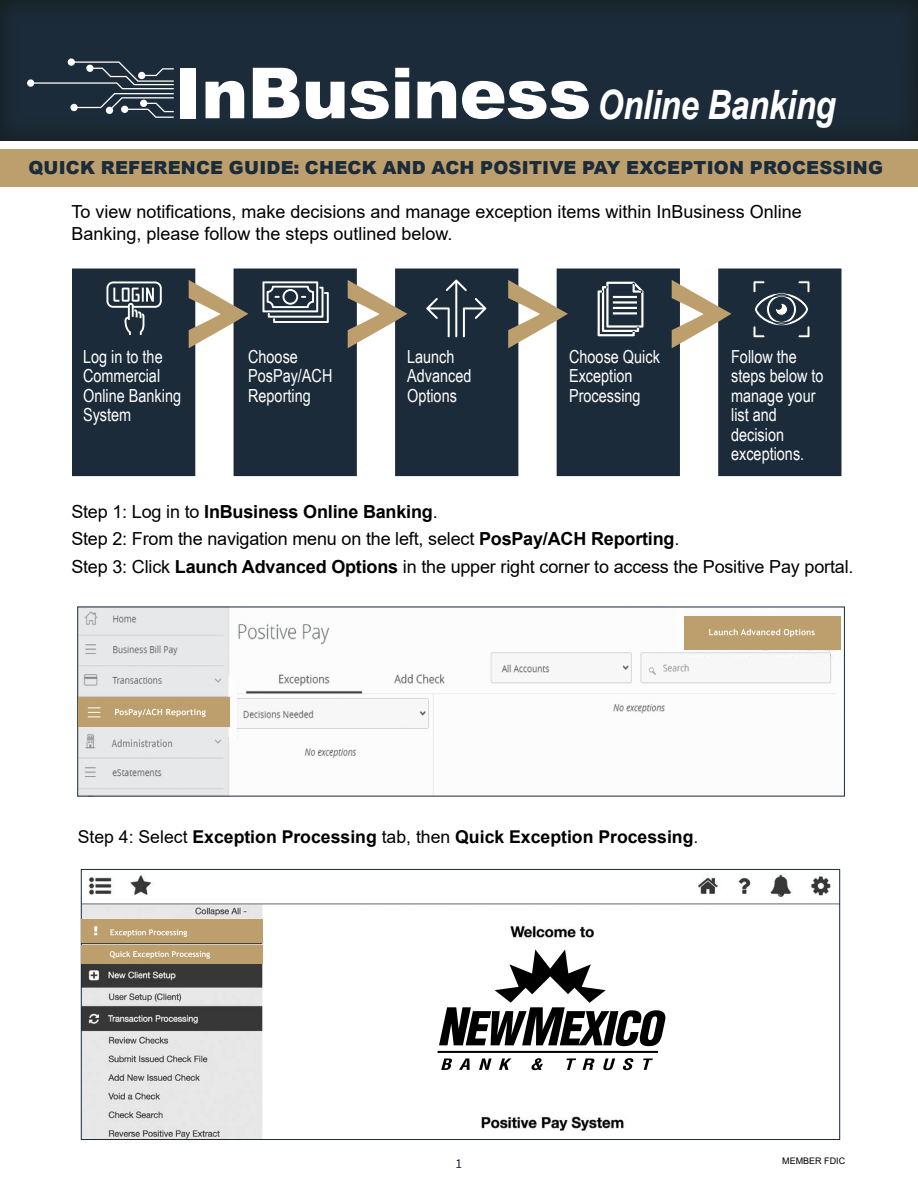
<style>
.page{position:relative;width:918px;height:1188px;background:#fff}
.page>*{position:absolute;margin:0;border:0;box-sizing:border-box;transform-origin:0 0}
.t1{font:italic 700 40.5px "Arial Narrow";letter-spacing:-.01em;color:#fff}
.t2{font:18px/27.6px "Arial";color:#000}
.t3{font:18px/19.5px "Arial Narrow";color:#fff}
.t4{font:900 18px "Arial";letter-spacing:.01em;color:#1c2b39}
.t5{font:700 17.7px "Arial";color:#000}
.t6{font:13.5px "Source Sans Pro";color:#1c2b39}
.t7{font:9px "Arial";color:#000}
.s1{font-family:"Arial";font-weight:900;font-style:normal;font-size:70.5px}
.s2{font-weight:700}
.s3{font-weight:400}
</style>
<div class="page">
<div style="left:0;top:0;width:918px;height:144px;background:#1c2b39"></div>
<svg style="left:72px;top:268px;width:770px;height:208px;fill:#1c2b39"></svg>
<div style="left:0;top:149px;width:918px;height:38px;background:#bc9f6d"></div>
<svg style="left:27px;top:58px;width:147px;height:60px"></svg>
<svg style="left:106px;top:281px;width:56px;height:54px;background:#505c67"></svg>
<svg style="left:189px;top:280px;width:542px;height:68px"></svg>
<svg style="left:753px;top:280px;width:57px;height:58px;background:#434f5b"></svg>
<img style="left:79px;top:609px;width:762px;height:185px">
<div style="left:78px;top:698px;width:152px;height:29px;background:#bc9f6d"></div>
<svg style="left:115px;top:709px;width:91px;height:8px"></svg>
<svg style="left:88px;top:707px;width:12px;height:10px"></svg>
<div style="left:684px;top:617px;width:156px;height:33px;background:#bc9f6d"></div>
<svg style="left:709px;top:629px;width:106px;height:8px"></svg>
<img style="left:83px;top:874px;width:755px;height:264px">
<div style="left:271px;top:908px;width:84px;height:16px;background:#fff"></div>
<div style="left:733px;top:908px;width:104px;height:16px;background:#fff"></div>
<div style="left:388px;top:957px;width:317px;height:148px;background:#fff"></div>
<div style="left:82px;top:945px;width:181px;height:18px;background:#bc9f6d"></div>
<svg style="left:110px;top:951px;width:100px;height:8px"></svg>
<div style="left:82px;top:920px;width:181px;height:23px;background:#bc9f6d"></div>
<svg style="left:94px;top:926px;width:93px;height:11px"></svg>
<svg style="left:441px;top:1058px;width:11px;height:12px"></svg>
<svg style="left:459px;top:1058px;width:11px;height:12px"></svg>
<svg style="left:479px;top:1058px;width:13px;height:12px"></svg>
<svg style="left:499px;top:1058px;width:13px;height:12px"></svg>
<svg style="left:531px;top:1058px;width:12px;height:12px"></svg>
<svg style="left:566px;top:1058px;width:10px;height:12px"></svg>
<svg style="left:583px;top:1058px;width:12px;height:12px"></svg>
<svg style="left:603px;top:1058px;width:12px;height:12px"></svg>
<svg style="left:623px;top:1058px;width:11px;height:12px"></svg>
<svg style="left:643px;top:1058px;width:10px;height:12px"></svg>
<svg style="left:439px;top:950px;width:226px;height:96px"></svg>
<hr style="left:437px;top:1051px;width:221px;height:2px;background:#000">
<h1 class="t1" style="left:175px;top:74px;width:663px"><span class="s1">InBusiness</span> Online Banking</h1>
<p class="t4" style="left:28px;top:155px;width:856px">QUICK REFERENCE GUIDE: CHECK AND ACH POSITIVE PAY EXCEPTION PROCESSING</p>
<p class="t2" style="left:71px;top:201px;width:732px;line-height:21.6px">To view notifications, make decisions and manage exception items within InBusiness Online<br>Banking, please follow the steps outlined below.</p>
<p class="t3" style="left:83px;top:346px;width:100px">Log in to the<br>Commercial<br>Online Banking<br>System</p>
<p class="t3" style="left:248px;top:346px;width:86px">Choose<br>PosPay/ACH<br>Reporting</p>
<p class="t3" style="left:407px;top:346px;width:66px">Launch<br>Advanced<br>Options</p>
<p class="t3" style="left:569px;top:346px;width:92px">Choose Quick<br>Exception<br>Processing</p>
<p class="t3" style="left:731px;top:346px;width:94px">Follow the steps below to manage your list and decision exceptions.</p>
<p class="t2" style="left:71px;top:497px;width:784px">Step 1: Log in to <span class="s2">InBusiness Online Banking</span>.<br>Step 2: From the navigation menu on the left, select <span class="s2">PosPay/ACH Reporting</span>.<br>Step 3: Click <span class="s2">Launch Advanced Options</span> in the upper right corner to access the Positive Pay portal.</p>
<p class="t5" style="left:78px;top:824px;width:622px"><span class="s3">Step 4: Select</span> Exception Processing <span class="s3">tab, then</span> Quick Exception Processing<span class="s3">.</span></p>
<p class="t6" style="left:456px;top:1155px;width:8px">1</p>
<p class="t7" style="left:782px;top:1155px;width:65px">MEMBER FDIC</p>
</div>
